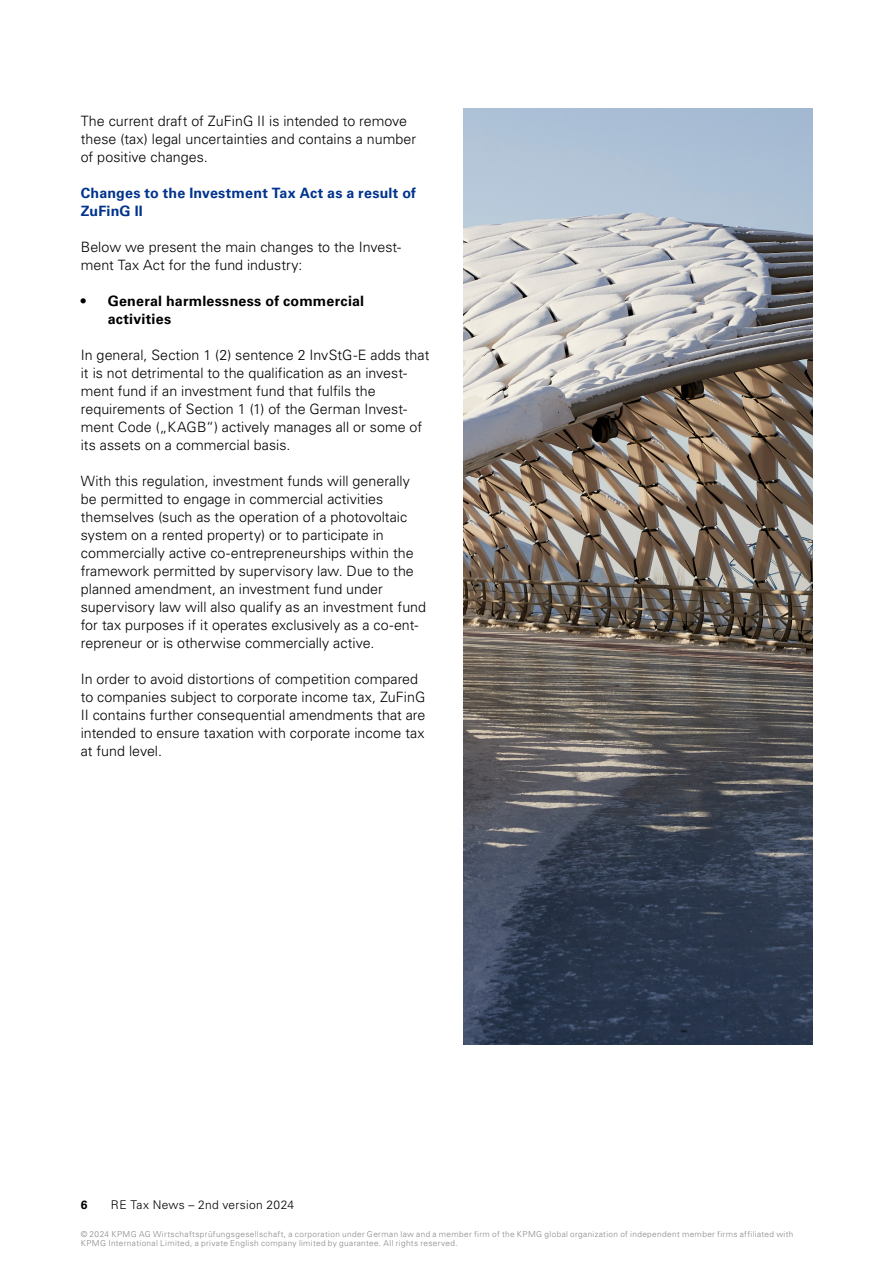
<style>
.page{position:relative;width:893px;height:1263px;background:#fff}
.page>*{position:absolute;margin:0;border:0;box-sizing:border-box;transform-origin:0 0}
.t1{font:300 14.25px/18px "Univers LT Std";color:#000}
.t2{font:700 14.25px/18px "Univers LT Std";letter-spacing:.015em;color:#00338d}
.t3{font:700 14.25px/18px "Univers LT Std";letter-spacing:.015em;color:#000}
.t4{font:300 12px "Univers LT Std";letter-spacing:.025em;color:#000}
.t5{font:700 12px "Univers LT Std";color:#000}
.t6{font:300 8.25px/9px "Univers LT Std";letter-spacing:.045em;color:#868786}
</style>
<div class="page">
<img style="left:463px;top:108px;width:349px;height:936px">
<p class="t1" style="left:81px;top:112px;width:337px">The current draft of ZuFinG II is intended to remove these (tax) legal uncertainties and contains a number of positive changes.</p>
<h1 class="t2" style="left:81px;top:184px;width:337px">Changes to the Investment Tax Act as a result of<br>ZuFinG II</h1>
<p class="t1" style="left:81px;top:238px;width:322px">Below we present the main changes to the Invest&shy;ment Tax Act for the fund industry:</p>
<p class="t3" style="left:108px;top:292px;width:258px;text-indent:-27px">• General harmlessness of commercial activities</p>
<p class="t1" style="left:81px;top:346px;width:350px">In general, Section 1 (2) sentence 2 InvStG-E adds that it is not detrimental to the qualification as an invest&shy;ment fund if an investment fund that fulfils the requirements of Section 1 (1) of the German Invest&shy;ment Code („KAGB“) actively manages all or some of its assets on a commercial basis.</p>
<p class="t1" style="left:81px;top:472px;width:347px">With this regulation, investment funds will generally be permitted to engage in commercial activities themselves (such as the operation of a photovoltaic system on a rented property) or to participate in commercially active co-entrepreneurships within the framework permitted by supervisory law. Due to the planned amendment, an investment fund under supervisory law will also qualify as an investment fund for tax purposes if it operates exclusively as a co-ent&shy;repreneur or is otherwise commercially active.</p>
<p class="t1" style="left:81px;top:670px;width:346px">In order to avoid distortions of competition compared to companies subject to corporate income tax, ZuFinG II contains further consequential amendments that are intended to ensure taxation with corporate income tax at fund level.</p>
<p class="t5" style="left:81px;top:1198px;width:8px">6</p>
<p class="t4" style="left:111px;top:1197px;width:185px">RE Tax News – 2nd version 2024</p>
<p class="t6" style="left:81px;top:1229px;width:714px">© 2024 KPMG AG Wirtschaftsprüfungsgesellschaft, a corporation under German law and a member firm of the KPMG global organization of independent member firms affiliated with<br>KPMG International Limited, a private English company limited by guarantee. All rights reserved.</p>
</div>
